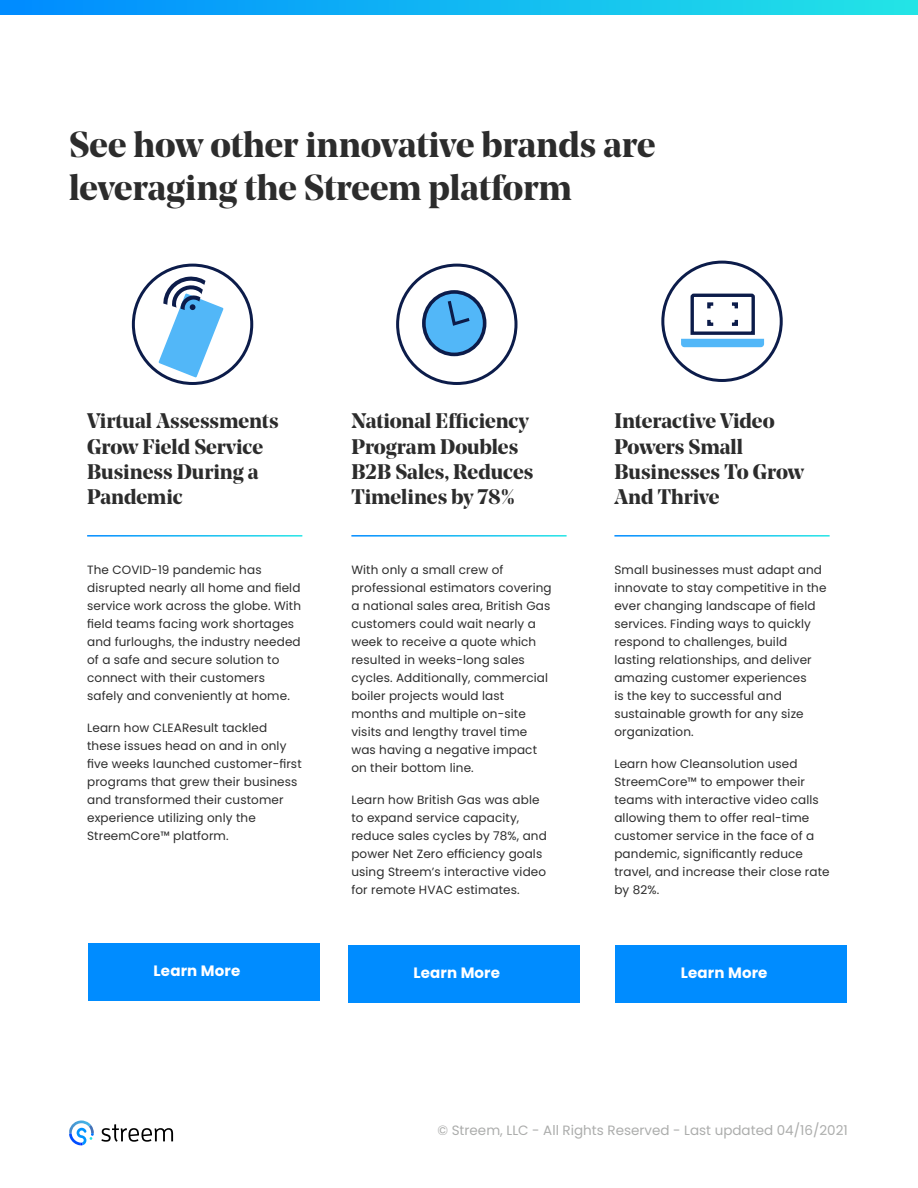
<style>
.page{position:relative;width:918px;height:1188px;background:#fff}
.page>*{position:absolute;margin:0;border:0;box-sizing:border-box;transform-origin:0 0}
.t1{font:700 36px/43.2px "Noe Display";color:#2c2c2c}
.t2{font:700 21px/25.2px "Noe Display";color:#2c2c2c}
.t3{font:700 15px "Poppins";letter-spacing:.01em;color:#fff}
.t4{font:13.5px "Poppins";color:#acadac}
.t5{font:12px/18px "Poppins";letter-spacing:.01em;color:#2c2c2c}
</style>
<div class="page">
<svg style="left:0;top:0;width:918px;height:15px"></svg>
<svg style="left:101px;top:1124px;width:72px;height:18px"></svg>
<svg style="left:69px;top:1120px;width:25px;height:25px"></svg>
<div style="left:348px;top:945px;width:232px;height:58px;background:#008cff"></div>
<div style="left:661px;top:261px;width:122px;height:121px;border:3px solid #0c1c4a;border-radius:50%"></div>
<svg style="left:681px;top:293px;width:83px;height:54px"></svg>
<div style="left:396px;top:264px;width:121px;height:121px;border:3px solid #0c1c4a;border-radius:50%"></div>
<div style="left:132px;top:264px;width:121px;height:121px;border:3px solid #0c1c4a;border-radius:50%"></div>
<div style="left:88px;top:943px;width:232px;height:57px;background:#008cff"></div>
<div style="left:615px;top:945px;width:232px;height:58px;background:#008cff"></div>
<div style="left:423px;top:292px;width:62px;height:62px;background:#52b7f8;border-radius:50%"></div>
<svg style="left:447px;top:297px;width:26px;height:29px"></svg>
<div style="left:422px;top:290px;width:64px;height:66px;border:4px solid #0c1c4a;border-radius:50%"></div>
<svg style="left:159px;top:274px;width:65px;height:104px"></svg>
<h1 class="t1" style="left:69px;top:122px;width:588px">See how other innovative brands are leveraging the Streem platform</h1>
<h2 class="t2" style="left:87px;top:408px;width:193px">Virtual Assessments<br>Grow Field Service<br>Business During a<br>Pandemic</h2>
<p class="t5" style="left:87px;top:561px;width:215px">The COVID-19 pandemic has disrupted nearly all home and field service work across the globe. With field teams facing work shortages and furloughs, the industry needed of a safe and secure solution to connect with their customers safely and conveniently at home.</p>
<p class="t5" style="left:87px;top:719px;width:216px">Learn how CLEAResult tackled these issues head on and in only five weeks launched customer-first programs that grew their business and transformed their customer experience utilizing only the<br>StreemCore™ platform.</p>
<h2 class="t2" style="left:351px;top:408px;width:184px">National Efficiency<br>Program Doubles<br>B2B Sales, Reduces<br>Timelines by 78%</h2>
<p class="t5" style="left:351px;top:561px;width:202px">With only a small crew of professional estimators covering a national sales area, British Gas customers could wait nearly a week to receive a quote which resulted in weeks-long sales cycles. Additionally, commercial boiler projects would last months and multiple on-site visits and lengthy travel time was having a negative impact on their bottom line.</p>
<p class="t5" style="left:351px;top:791px;width:197px">Learn how British Gas was able to expand service capacity, reduce sales cycles by 78%, and power Net Zero efficiency goals using Streem’s interactive video for remote HVAC estimates.</p>
<h2 class="t2" style="left:614px;top:408px;width:191px">Interactive Video<br>Powers Small<br>Businesses To Grow<br>And Thrive</h2>
<p class="t5" style="left:614px;top:561px;width:214px">Small businesses must adapt and innovate to stay competitive in the ever changing landscape of field services. Finding ways to quickly respond to challenges, build lasting relationships, and deliver amazing customer experiences<br>is the key to successful and sustainable growth for any size organization.</p>
<p class="t5" style="left:614px;top:755px;width:217px">Learn how Cleansolution used<br>StreemCore™ to empower their teams with interactive video calls allowing them to offer real-time customer service in the face of a pandemic, significantly reduce travel, and increase their close rate by 82%.</p>
<p class="t3" style="left:154px;top:962px;width:88px">Learn More</p>
<p class="t3" style="left:681px;top:964px;width:88px">Learn More</p>
<p class="t3" style="left:413px;top:964px;width:88px">Learn More</p>
<p class="t4" style="left:437px;top:1122px;width:412px">© Streem, LLC - All Rights Reserved - Last updated 04/16/2021</p>
</div>
